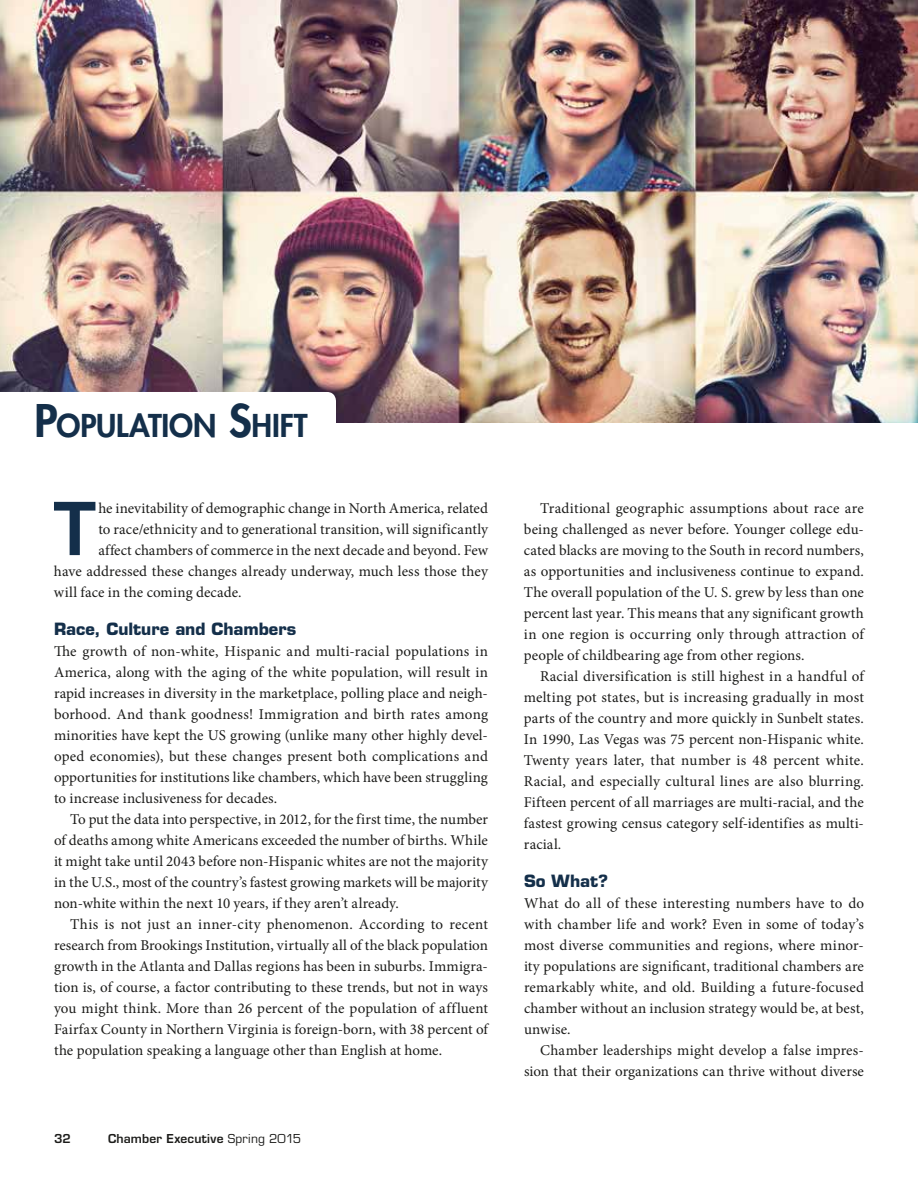
<style>
.page{position:relative;width:918px;height:1188px;background:#fff}
.page>*{position:absolute;margin:0;border:0;box-sizing:border-box;transform-origin:0 0}
.t1{font:600 70.95px "Eurostile LT Std";color:#142f4a}
.t2{font:800 30.6px "Futura Std";color:#142f4a}
.t3{font:700 16.5px "Eurostile LT Std";color:#142f4a}
.t4{font:15px/21px "Minion Pro";letter-spacing:.005em;color:#1c1c1a;text-align:justify}
.t5{font:600 12px "Eurostile LT Std";letter-spacing:.015em;color:#1c1c1a}
.s1{font-size:43.8px}
.s2{font-weight:400}
</style>
<div class="page">
<img style="left:0;top:0;width:918px;height:423px">
<svg style="left:0;top:392px;width:336px;height:31px"></svg>
<h2 class="t2" style="left:34px;top:407px;width:275px"><span class="s1">P</span>OPULATION <span class="s1">S</span>HIFT</h2>
<h1 class="t1" style="left:54px;top:485px;width:43px">T</h1>
<p class="t4" style="left:98px;top:498px;width:391px">he inevitability of demographic change in North America, related</p>
<p class="t4" style="left:98px;top:519px;width:391px">to race/ethnicity and to generational transition, will significantly</p>
<p class="t4" style="left:98px;top:540px;width:391px">affect chambers of commerce in the next decade and beyond. Few</p>
<p class="t4" style="left:54px;top:561px;width:435px">have addressed these changes already underway, much less those they</p>
<p class="t4" style="left:54px;top:582px;width:189px">will face in the coming decade.</p>
<p class="t3" style="left:54px;top:618px;width:244px">Race, Culture and Chambers</p>
<p class="t4" style="left:54px;top:640px;width:436px">The growth of non-white, Hispanic and multi-racial populations in America, along with the aging of the white population, will result in rapid increases in diversity in the marketplace, polling place and neigh&shy;borhood. And thank goodness! Immigration and birth rates among minorities have kept the US growing (unlike many other highly devel&shy;oped economies), but these changes present both complications and opportunities for institutions like chambers, which have been struggling to increase inclusiveness for decades.</p>
<p class="t4" style="left:54px;top:808px;width:436px;text-indent:16px">To put the data into perspective, in 2012, for the first time, the number of deaths among white Americans exceeded the number of births. While it might take until 2043 before non-Hispanic whites are not the majority in the U.S., most of the country’s fastest growing markets will be majority non-white within the next 10 years, if they aren’t already.</p>
<p class="t4" style="left:54px;top:913px;width:436px;text-indent:16px">This is not just an inner-city phenomenon. According to recent research from Brookings Institution, virtually all of the black population growth in the Atlanta and Dallas regions has been in suburbs. Immigra&shy;tion is, of course, a factor contributing to these trends, but not in ways you might think. More than 26 percent of the population of affluent Fairfax County in Northern Virginia is foreign-born, with 38 percent of the population speaking a language other than English at home.</p>
<p class="t5" style="left:54px;top:1131px;width:18px">32</p>
<p class="t5" style="left:108px;top:1131px;width:195px">Chamber Executive <span class="s2">Spring 2015</span></p>
<p class="t4" style="left:524px;top:498px;width:342px;text-indent:16px">Traditional geographic assumptions about race are being challenged as never before. Younger college edu&shy;cated blacks are moving to the South in record numbers, as opportunities and inclusiveness continue to expand.<br>The overall population of the U. S. grew by less than one percent last year. This means that any significant growth in one region is occurring only through attraction of people of childbearing age from other regions.</p>
<p class="t4" style="left:524px;top:666px;width:342px;text-indent:16px">Racial diversification is still highest in a handful of melting pot states, but is increasing gradually in most parts of the country and more quickly in Sunbelt states.<br>In 1990, Las Vegas was 75 percent non-Hispanic white.<br>Twenty years later, that number is 48 percent white.<br>Racial, and especially cultural lines are also blurring.<br>Fifteen percent of all marriages are multi-racial, and the fastest growing census category self-identifies as multi&shy;racial.</p>
<p class="t3" style="left:524px;top:870px;width:86px">So What?</p>
<p class="t4" style="left:524px;top:892px;width:342px">What do all of these interesting numbers have to do with chamber life and work? Even in some of today’s most diverse communities and regions, where minor&shy;ity populations are significant, traditional chambers are remarkably white, and old. Building a future-focused chamber without an inclusion strategy would be, at best, unwise.</p>
<p class="t4" style="left:524px;top:1039px;width:342px;text-align:right">Chamber leaderships might develop a false impres&shy;sion that their organizations can thrive without diverse</p>
</div>
